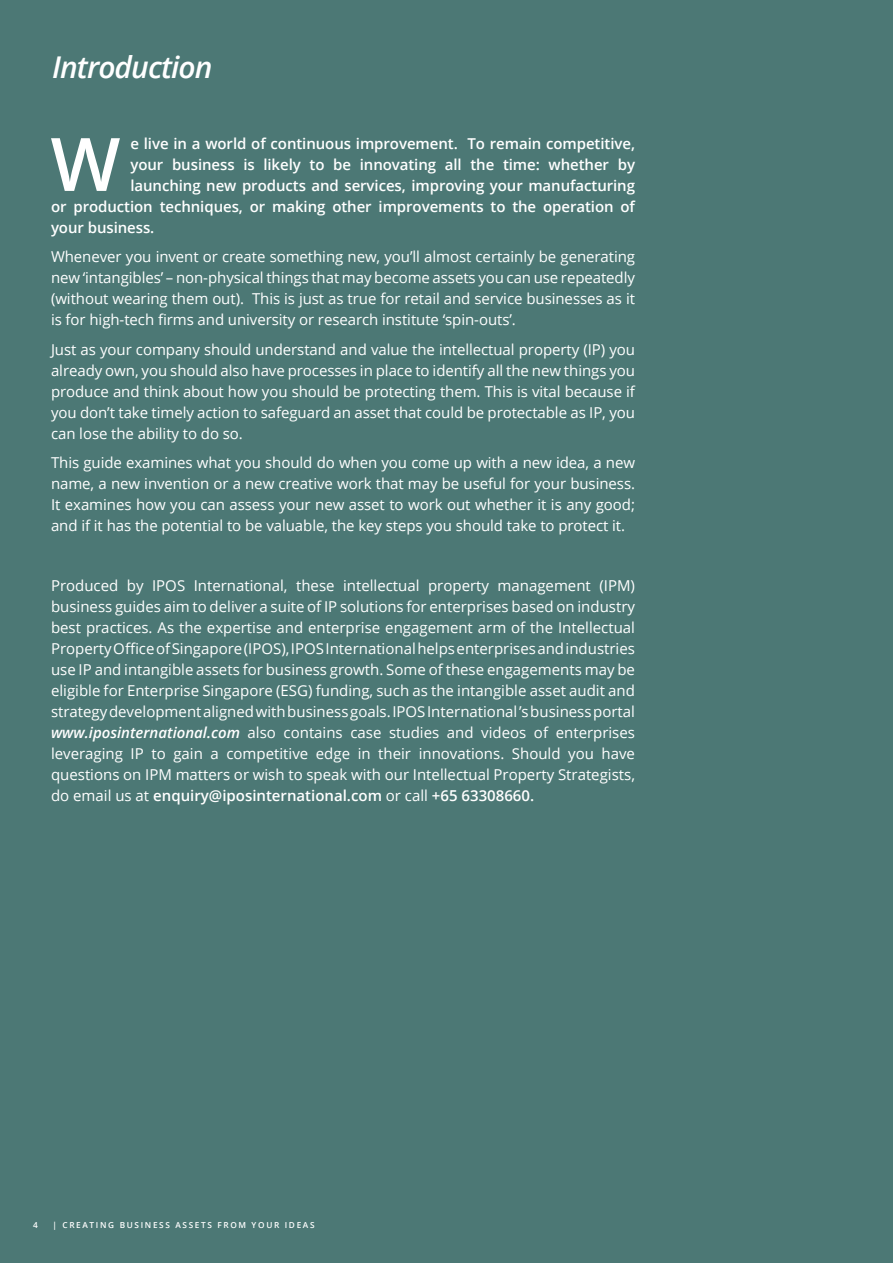
<style>
.page{position:relative;width:893px;height:1263px;background:#4c7875}
.page>*{position:absolute;margin:0;border:0;box-sizing:border-box;transform-origin:0 0}
.t1{font:600 73.8px "Open Sans";color:#fff}
.t2{font:italic 600 30px "Open Sans";letter-spacing:-.03em;color:#fff}
.t3{font:15px/21px "Open Sans";letter-spacing:-.005em;color:#fff;text-align:justify}
.t4{font:600 15px "Open Sans";letter-spacing:-.005em;color:#fff}
.t5{font:600 8.25px "Open Sans";letter-spacing:.2em;color:#fff}
.s1{font-weight:600;font-style:italic}
.s2{font-weight:600}
</style>
<div class="page">
<p class="t2" style="left:52px;top:47px;width:162px">Introduction</p>
<p class="t1" style="left:51px;top:113px;width:71px">W</p>
<p class="t4" style="left:130px;top:133px;width:506px">e live in a world of continuous improvement. To remain competitive,</p>
<p class="t4" style="left:130px;top:154px;width:506px">your business is likely to be innovating all the time: whether by</p>
<p class="t4" style="left:130px;top:175px;width:506px">launching new products and services, improving your manufacturing</p>
<p class="t4" style="left:51px;top:196px;width:585px">or production techniques, or making other improvements to the operation of</p>
<p class="t4" style="left:51px;top:217px;width:105px">your business.</p>
<p class="t3" style="left:51px;top:246px;width:586px">Whenever you invent or create something new, you’ll almost certainly be generating new ‘intangibles’ – non-physical things that may become assets you can use repeatedly (without wearing them out). This is just as true for retail and service businesses as it is for high-tech firms and university or research institute ‘spin-outs’.</p>
<p class="t3" style="left:51px;top:339px;width:586px">Just as your company should understand and value the intellectual property (IP) you already own, you should also have processes in place to identify all the new things you produce and think about how you should be protecting them. This is vital because if you don’t take timely action to safeguard an asset that could be protectable as IP, you can lose the ability to do so.</p>
<p class="t3" style="left:51px;top:452px;width:585px">This guide examines what you should do when you come up with a new idea, a new name, a new invention or a new creative work that may be useful for your business.<br>It examines how you can assess your new asset to work out whether it is any good; and if it has the potential to be valuable, the key steps you should take to protect it.</p>
<p class="t3" style="left:51px;top:574px;width:585px">Produced by IPOS International, these intellectual property management (IPM) business guides aim to deliver a suite of IP solutions for enterprises based on industry best practices. As the expertise and enterprise engagement arm of the Intellectual PropertyOfficeofSingapore(IPOS),IPOSInternationalhelpsenterprisesandindustries use IP and intangible assets for business growth. Some of these engagements may be eligible for Enterprise Singapore (ESG) funding, such as the intangible asset audit and strategy development aligned with business goals. IPOS International ’s business portal <span class="s1">www.iposinternational.com</span> also contains case studies and videos of enterprises leveraging IP to gain a competitive edge in their innovations. Should you have questions on IPM matters or wish to speak with our Intellectual Property Strategists, do email us at <span class="s2">enquiry@iposinternational.com</span> or call <span class="s2">+65 63308660.</span></p>
<p class="t5" style="left:33px;top:1219px;width:6px">4</p>
<p class="t5" style="left:53px;top:1219px;width:264px">| CREATING BUSINESS ASSETS FROM YOUR IDEAS</p>
</div>
